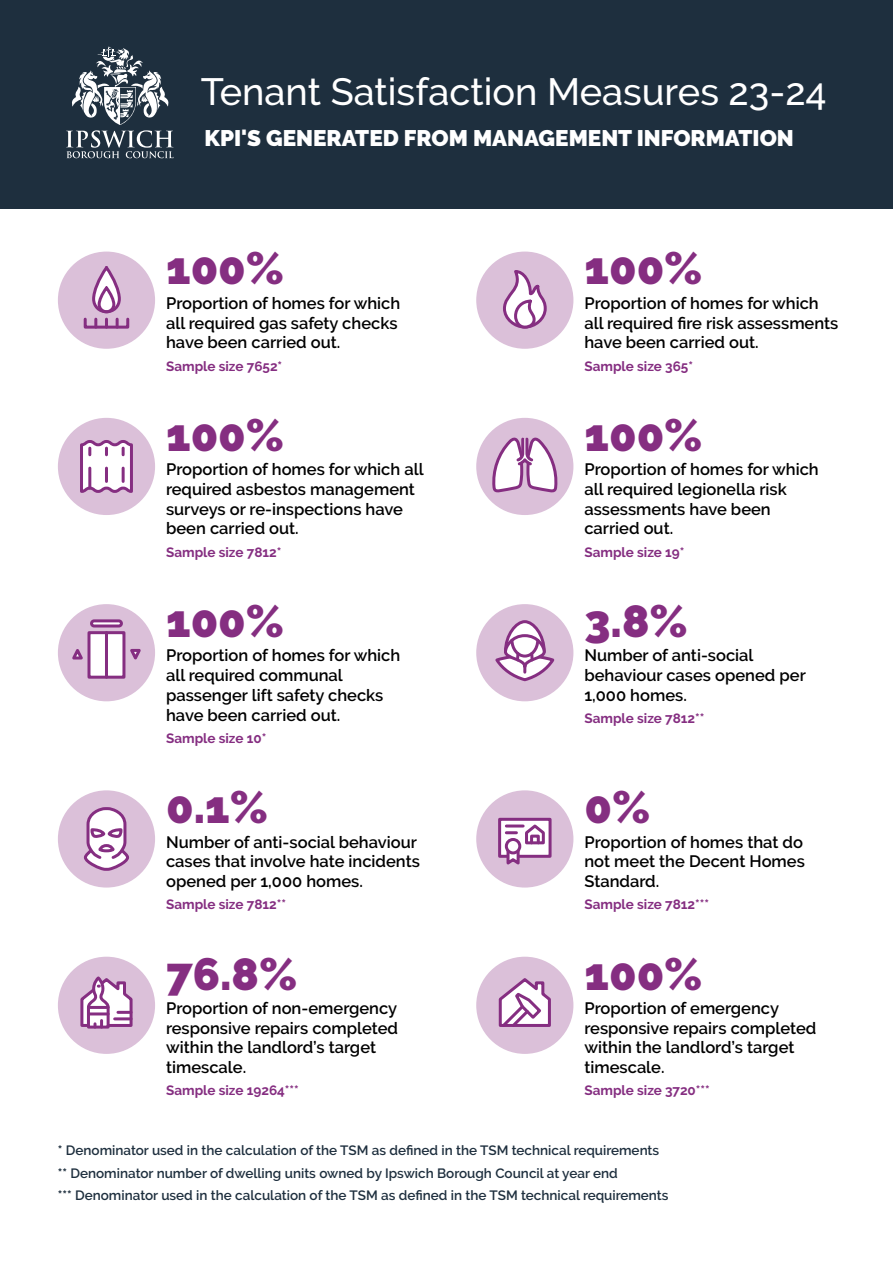
<style>
.page{position:relative;width:893px;height:1263px;background:#fff}
.page>*{position:absolute;margin:0;border:0;box-sizing:border-box;transform-origin:0 0}
.t1{font:900 45px "Raleway";color:#852e81}
.t2{font:500 37.95px "Raleway";color:#fff}
.t3{font:900 22.5px "Raleway";color:#fff}
.t4{font:600 16.5px/19.8px "Raleway";color:#000}
.t5{font:600 13.5px/22.2px "Raleway";color:#1e2f3e}
.t6{font:700 13.5px "Raleway";color:#852e81}
.s1{font-weight:700}
</style>
<div class="page">
<div style="left:0;top:0;width:893px;height:208px;background:#1e2f3e"></div>
<div style="left:58px;top:252px;width:97px;height:97px;background:#dbc0d9;border-radius:50%"></div>
<div style="left:84px;top:318px;width:45px;height:11px;border:3px solid #852e81"></div>
<svg style="left:92px;top:266px;width:29px;height:47px"></svg>
<div style="left:98px;top:286px;width:17px;height:27px;border:3px solid #852e81;border-radius:7px"></div>
<div style="left:476px;top:252px;width:97px;height:97px;background:#dbc0d9;border-radius:50%"></div>
<svg style="left:503px;top:270px;width:44px;height:59px"></svg>
<div style="left:58px;top:418px;width:97px;height:97px;background:#dbc0d9;border-radius:50%"></div>
<svg style="left:80px;top:440px;width:53px;height:53px;background:#d8bcd6"></svg>
<div style="left:476px;top:418px;width:97px;height:97px;background:#dbc0d9;border-radius:50%"></div>
<svg style="left:492px;top:437px;width:65px;height:56px"></svg>
<div style="left:58px;top:604px;width:97px;height:97px;background:#dbc0d9;border-radius:50%"></div>
<div style="left:87px;top:631px;width:38px;height:48px;background:#fff;border:3px solid #852e81"></div>
<svg style="left:130px;top:648px;width:11px;height:12px"></svg>
<svg style="left:72px;top:649px;width:11px;height:11px"></svg>
<hr style="left:105px;top:633px;width:3px;height:44px;background:#852e81">
<div style="left:90px;top:619px;width:33px;height:8px;border:3px solid #852e81;border-radius:3px"></div>
<div style="left:476px;top:604px;width:97px;height:97px;background:#dbc0d9;border-radius:50%"></div>
<svg style="left:495px;top:620px;width:60px;height:62px"></svg>
<div style="left:58px;top:790px;width:97px;height:97px;background:#dbc0d9;border-radius:50%"></div>
<svg style="left:83px;top:807px;width:46px;height:64px"></svg>
<div style="left:476px;top:790px;width:97px;height:97px;background:#dbc0d9;border-radius:50%"></div>
<svg style="left:498px;top:817px;width:54px;height:48px;background:#cba5c9"></svg>
<div style="left:530px;top:835px;width:10px;height:9px;border:3px solid #852e81"></div>
<div style="left:476px;top:957px;width:97px;height:97px;background:#dbc0d9;border-radius:50%"></div>
<svg style="left:498px;top:978px;width:53px;height:49px"></svg>
<div style="left:58px;top:957px;width:97px;height:97px;background:#dbc0d9;border-radius:50%"></div>
<svg style="left:80px;top:976px;width:53px;height:53px"></svg>
<hr style="left:88px;top:1012px;width:20px;height:3px;background:#852e81">
<hr style="left:88px;top:1006px;width:20px;height:3px;background:#852e81">
<svg style="left:66px;top:47px;width:108px;height:111px"></svg>
<h2 class="t2" style="left:201px;top:69px;width:627px">Tenant Satisfaction Measures 23-24</h2>
<h3 class="t3" style="left:204px;top:125px;width:591px">KPI'S GENERATED FROM MANAGEMENT INFORMATION</h3>
<h1 class="t1" style="left:166px;top:242px;width:120px">100%</h1>
<p class="t4" style="left:166px;top:293px;width:236px">Proportion of homes for which all required gas safety checks have been carried out.</p>
<p class="t6" style="left:166px;top:358px;width:118px">Sample size 7652*</p>
<h1 class="t1" style="left:166px;top:409px;width:120px">100%</h1>
<p class="t4" style="left:166px;top:459px;width:259px">Proportion of homes for which all required asbestos management surveys or re-inspections have been carried out.</p>
<p class="t6" style="left:166px;top:544px;width:117px">Sample size 7812*</p>
<h1 class="t1" style="left:166px;top:595px;width:120px">100%</h1>
<p class="t4" style="left:166px;top:646px;width:236px">Proportion of homes for which all required communal passenger lift safety checks have been carried out.</p>
<p class="t6" style="left:166px;top:730px;width:102px">Sample size 10*</p>
<h1 class="t1" style="left:166px;top:781px;width:103px">0.1%</h1>
<p class="t4" style="left:166px;top:832px;width:255px">Number of anti-social behaviour cases that involve hate incidents opened per 1,000 homes.</p>
<p class="t6" style="left:166px;top:897px;width:122px">Sample size 7812**</p>
<h1 class="t1" style="left:166px;top:947px;width:133px">76.8%</h1>
<p class="t4" style="left:166px;top:998px;width:233px">Proportion of non-emergency responsive repairs completed within the landlord’s target timescale.</p>
<p class="t6" style="left:166px;top:1083px;width:134px">Sample size 19264***</p>
<h1 class="t1" style="left:584px;top:242px;width:120px">100%</h1>
<p class="t4" style="left:584px;top:293px;width:256px">Proportion of homes for which all required fire risk assessments have been carried out.</p>
<p class="t6" style="left:584px;top:358px;width:110px">Sample size 365*</p>
<h1 class="t1" style="left:584px;top:409px;width:120px">100%</h1>
<p class="t4" style="left:584px;top:459px;width:236px">Proportion of homes for which all required legionella risk assessments have been carried out.</p>
<p class="t6" style="left:584px;top:544px;width:101px">Sample size 19*</p>
<h1 class="t1" style="left:584px;top:595px;width:105px">3.8%</h1>
<p class="t4" style="left:584px;top:646px;width:223px">Number of anti-social behaviour cases opened per<br>1,000 homes.</p>
<p class="t6" style="left:584px;top:711px;width:122px">Sample size 7812**</p>
<h1 class="t1" style="left:584px;top:781px;width:67px">0%</h1>
<p class="t4" style="left:584px;top:832px;width:222px;text-align:justify">Proportion of homes that do not meet the Decent Homes Standard.</p>
<p class="t6" style="left:584px;top:897px;width:126px">Sample size 7812***</p>
<h1 class="t1" style="left:584px;top:947px;width:120px">100%</h1>
<p class="t4" style="left:584px;top:998px;width:233px">Proportion of emergency responsive repairs completed within the landlord’s target timescale.</p>
<p class="t6" style="left:584px;top:1083px;width:127px">Sample size 3720***</p>
<p class="t5" style="left:58px;top:1139px;width:612px"><span class="s1">*</span> Denominator used in the calculation of the TSM as defined in the TSM technical requirements <span class="s1">**</span> Denominator number of dwelling units owned by Ipswich Borough Council at year end<br><span class="s1">***</span> Denominator used in the calculation of the TSM as defined in the TSM technical requirements</p>
</div>
